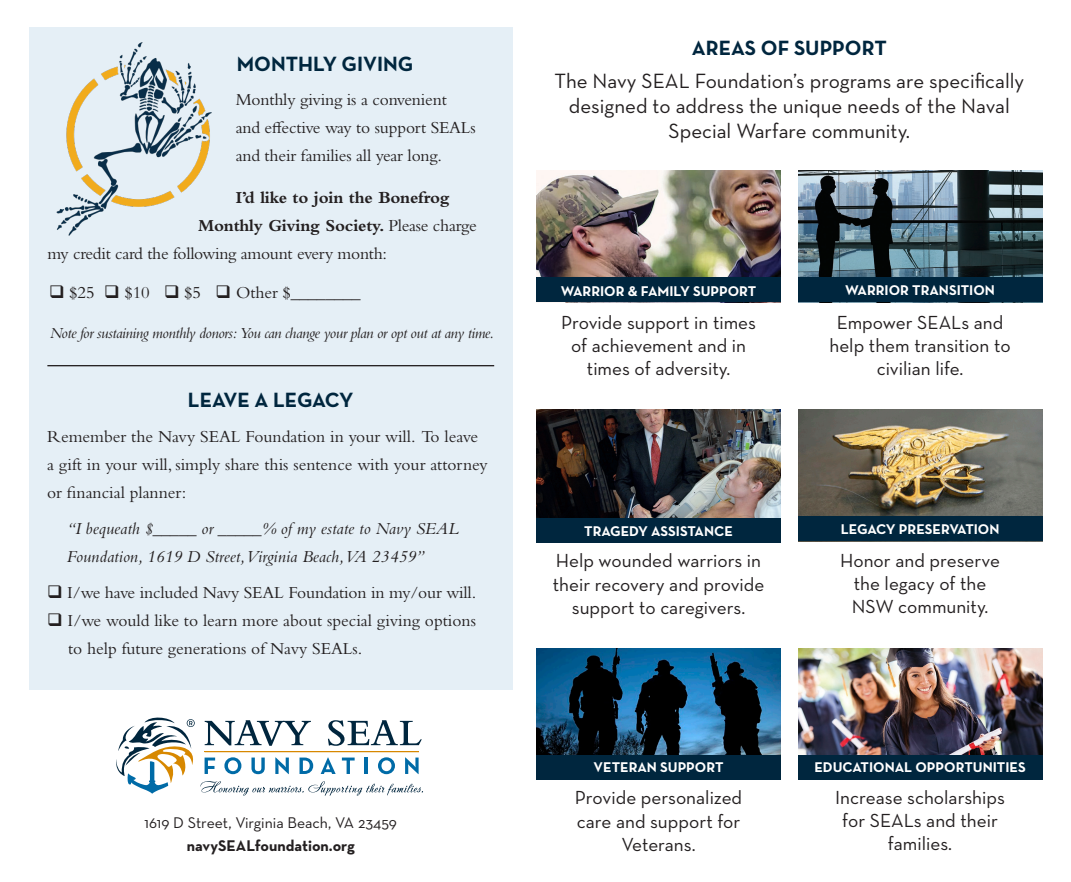
<style>
.page{position:relative;width:1071px;height:882px;background:#fff}
.page>*{position:absolute;margin:0;border:0;box-sizing:border-box;transform-origin:0 0}
.t1{font:21px/25.2px "Neutra Text";color:#231f20;text-align:center}
.t2{font:700 21px "Neutra Text";color:#00263e}
.t3{font:19.25px/23.1px "Neutra Text";color:#231f20;text-align:center}
.t4{font:17.5px/28px "Bembo Std";color:#231f20}
.t5{font:italic 17.5px/28px "Bembo Std";color:#231f20}
.t6{font:700 17.5px "Bembo Std";letter-spacing:-.01em;color:#231f20}
.t7{font:italic 15.92px "Bembo Std";letter-spacing:-.03em;color:#231f20}
.t8{font:15.75px "Neutra Text";color:#231f20}
.t9{font:700 15.75px "Neutra Text";color:#231f20}
.t10{font:700 14.35px "Neutra Text";color:#fff}
.s1{font-weight:400}
</style>
<div class="page">
<div style="left:29px;top:27px;width:483px;height:663px;background:#e5eff6"></div>
<hr style="left:47px;top:365px;width:447px;height:1px;background:#231f20">
<svg style="left:116px;top:718px;width:307px;height:78px"></svg>
<img style="left:798px;top:648px;width:244px;height:107px">
<div style="left:798px;top:755px;width:244px;height:25px;background:#00263e"></div>
<img style="left:798px;top:171px;width:244px;height:107px">
<div style="left:798px;top:278px;width:244px;height:24px;background:#00263e"></div>
<img style="left:798px;top:410px;width:244px;height:107px">
<div style="left:798px;top:517px;width:244px;height:24px;background:#00263e"></div>
<img style="left:537px;top:171px;width:244px;height:107px">
<div style="left:537px;top:278px;width:244px;height:24px;background:#00263e"></div>
<img style="left:537px;top:410px;width:244px;height:108px">
<div style="left:537px;top:518px;width:244px;height:24px;background:#00263e"></div>
<img style="left:537px;top:648px;width:244px;height:107px">
<div style="left:537px;top:755px;width:244px;height:25px;background:#00263e"></div>
<img style="left:56px;top:42px;width:156px;height:194px">
<p class="t2" style="left:237px;top:51px;width:178px">MONTHLY GIVING</p>
<p class="t4" style="left:236px;top:86px;width:242px">Monthly giving is a convenient<br>and effective way to support SEALs and their families all year long.</p>
<p class="t6" style="left:236px;top:188px;width:215px">I’d like to join the Bonefrog</p>
<p class="t6" style="left:198px;top:216px;width:280px">Monthly Giving Society. <span class="s1">Please charge</span></p>
<p class="t4" style="left:48px;top:239px;width:341px">my credit card the following amount every month:</p>
<p class="t4" style="left:49px;top:278px;width:313px">❑ $25 ❑ $10 ❑ $5 ❑ Other $________</p>
<p class="t7" style="left:50px;top:324px;width:446px">Note for sustaining monthly donors: You can change your plan or opt out at any time.</p>
<p class="t2" style="left:188px;top:387px;width:167px">LEAVE A LEGACY</p>
<p class="t4" style="left:47px;top:422px;width:442px">Remember the Navy SEAL Foundation in your will. To leave a gift in your will, simply share this sentence with your attorney or financial planner:</p>
<p class="t5" style="left:66px;top:514px;width:394px">“I bequeath $_____ or _____% of my estate to Navy SEAL<br>Foundation, 1619 D Street, Virginia Beach, VA 23459”</p>
<p class="t4" style="left:47px;top:578px;width:431px">❑ I/we have included Navy SEAL Foundation in my/our will.</p>
<p class="t4" style="left:68px;top:606px;width:409px;text-indent:-21px">❑ I/we would like to learn more about special giving options to help future generations of Navy SEALs.</p>
<p class="t8" style="left:145px;top:813px;width:254px">1619 D Street, Virginia Beach, VA 23459</p>
<p class="t9" style="left:187px;top:835px;width:169px">navySEALfoundation.org</p>
<p class="t2" style="left:692px;top:35px;width:197px">AREAS OF SUPPORT</p>
<p class="t1" style="left:554px;top:68px;width:471px">The Navy SEAL Foundation’s programs are specifically designed to address the unique needs of the Naval<br>Special Warfare community.</p>
<p class="t10" style="left:561px;top:282px;width:197px">WARRIOR &amp; FAMILY SUPPORT</p>
<p class="t3" style="left:561px;top:311px;width:197px">Provide support in times of achievement and in times of adversity.</p>
<p class="t10" style="left:584px;top:522px;width:150px">TRAGEDY ASSISTANCE</p>
<p class="t3" style="left:553px;top:549px;width:213px">Help wounded warriors in their recovery and provide support to caregivers.</p>
<p class="t10" style="left:845px;top:281px;width:151px">WARRIOR TRANSITION</p>
<p class="t3" style="left:829px;top:311px;width:183px">Empower SEALs and help them transition to civilian life.</p>
<p class="t10" style="left:841px;top:520px;width:160px">LEGACY PRESERVATION</p>
<p class="t3" style="left:840px;top:548px;width:161px">Honor and preserve the legacy of the<br>NSW community.</p>
<p class="t10" style="left:594px;top:759px;width:131px">VETERAN SUPPORT</p>
<p class="t3" style="left:575px;top:786px;width:169px">Provide personalized care and support for<br>Veterans.</p>
<p class="t10" style="left:814px;top:759px;width:213px">EDUCATIONAL OPPORTUNITIES</p>
<p class="t3" style="left:835px;top:786px;width:171px">Increase scholarships for SEALs and their families.</p>
</div>
